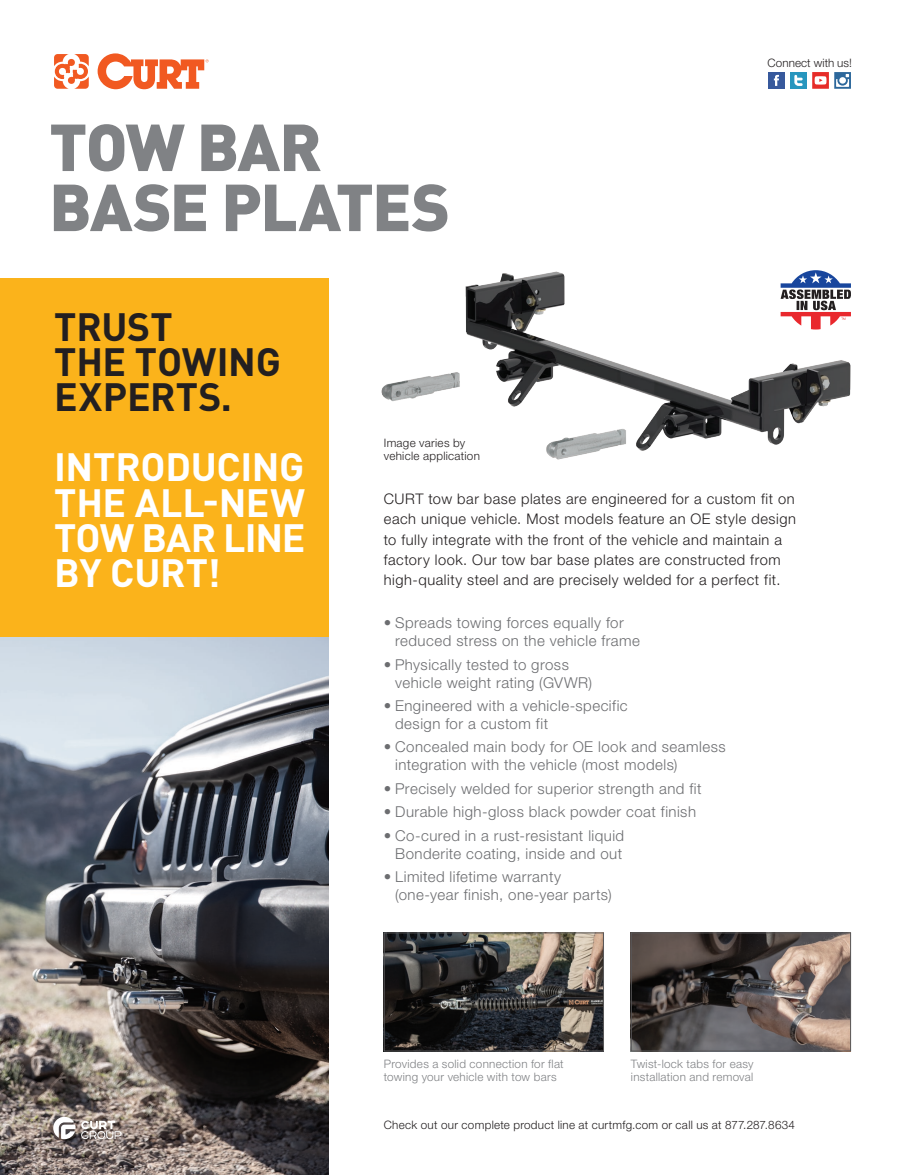
<style>
.page{position:relative;width:905px;height:1175px;background:#fff}
.page>*{position:absolute;margin:0;border:0;box-sizing:border-box;transform-origin:0 0}
.t1{font:900 65.25px/60px "DINOT";letter-spacing:-.03em;color:#808285}
.t2{font:700 39px/35.2px "DINOT";letter-spacing:-.01em;color:#fff;text-align:justify}
.t3{font:700 39px/35.2px "DINOT";letter-spacing:-.005em;color:#231f20}
.t4{font:300 15px/18px "Helvetica Neue LT Std";letter-spacing:.03em;color:#6c6d70}
.t5{font:300 14.7px/20.2px "Helvetica Neue LT Std";letter-spacing:.035em;color:#231f20}
.t6{font:300 11.7px/13px "Helvetica Neue LT Std";letter-spacing:.025em;color:#808285}
.t7{font:300 11.7px/13px "Helvetica Neue LT Std";letter-spacing:.025em;color:#231f20}
.t8{font:300 11.7px "Helvetica Neue LT Std";letter-spacing:.005em;color:#231f20}
</style>
<div class="page">
<svg style="left:54px;top:53px;width:155px;height:36px"></svg>
<img style="left:0;top:637px;width:328px;height:537px">
<div style="left:768px;top:72px;width:16px;height:17px;background:#37599c"></div>
<svg style="left:773px;top:75px;width:6px;height:11px"></svg>
<svg style="left:790px;top:72px;width:16px;height:17px"></svg>
<svg style="left:812px;top:72px;width:16px;height:17px"></svg>
<svg style="left:834px;top:72px;width:16px;height:17px"></svg>
<svg style="left:384px;top:932px;width:220px;height:119px"></svg>
<svg style="left:631px;top:932px;width:219px;height:119px"></svg>
<img style="left:381px;top:271px;width:470px;height:189px">
<svg style="left:780px;top:270px;width:70px;height:59px"></svg>
<div style="left:0;top:278px;width:328px;height:359px;background:#fbb31b"></div>
<svg style="left:53px;top:1116px;width:68px;height:23px"></svg>
<h1 class="t1" style="left:49px;top:111px;width:402px">TOW BAR<br>BASE PLATES</h1>
<h2 class="t3" style="left:54px;top:305px;width:228px">TRUST<br>THE TOWING<br>EXPERTS.</h2>
<p class="t8" style="left:767px;top:56px;width:86px">Connect with us!</p>
<h2 class="t2" style="left:54px;top:446px;width:253px">INTRODUCING THE ALL-NEW TOW BAR LINE BY CURT!</h2>
<p class="t7" style="left:384px;top:436px;width:98px">Image varies by vehicle application</p>
<p class="t5" style="left:384px;top:488px;width:413px">CURT tow bar base plates are engineered for a custom fit on each unique vehicle. Most models feature an OE style design to fully integrate with the front of the vehicle and maintain a factory look. Our tow bar base plates are constructed from high-quality steel and are precisely welded for a perfect fit.</p>
<p class="t4" style="left:395px;top:613px;width:246px;text-indent:-11px">• Spreads towing forces equally for reduced stress on the vehicle frame</p>
<p class="t4" style="left:395px;top:655px;width:198px;text-indent:-11px">• Physically tested to gross vehicle weight rating (GVWR)</p>
<p class="t4" style="left:395px;top:696px;width:234px;text-indent:-11px">• Engineered with a vehicle-specific design for a custom fit</p>
<p class="t4" style="left:395px;top:738px;width:332px;text-indent:-11px">• Concealed main body for OE look and seamless integration with the vehicle (most models)</p>
<p class="t4" style="left:384px;top:779px;width:319px">• Precisely welded for superior strength and fit</p>
<p class="t4" style="left:384px;top:802px;width:314px">• Durable high-gloss black powder coat finish</p>
<p class="t4" style="left:384px;top:826px;width:242px;text-align:right">• Co-cured in a rust-resistant liquid<br>Bonderite coating, inside and out</p>
<p class="t4" style="left:395px;top:867px;width:218px;text-indent:-11px">• Limited lifetime warranty (one-year finish, one-year parts)</p>
<p class="t6" style="left:384px;top:1056px;width:181px">Provides a solid connection for flat towing your vehicle with tow bars</p>
<p class="t6" style="left:631px;top:1056px;width:124px">Twist-lock tabs for easy installation and removal</p>
<p class="t7" style="left:384px;top:1118px;width:412px">Check out our complete product line at curtmfg.com or call us at 877.287.8634</p>
</div>
